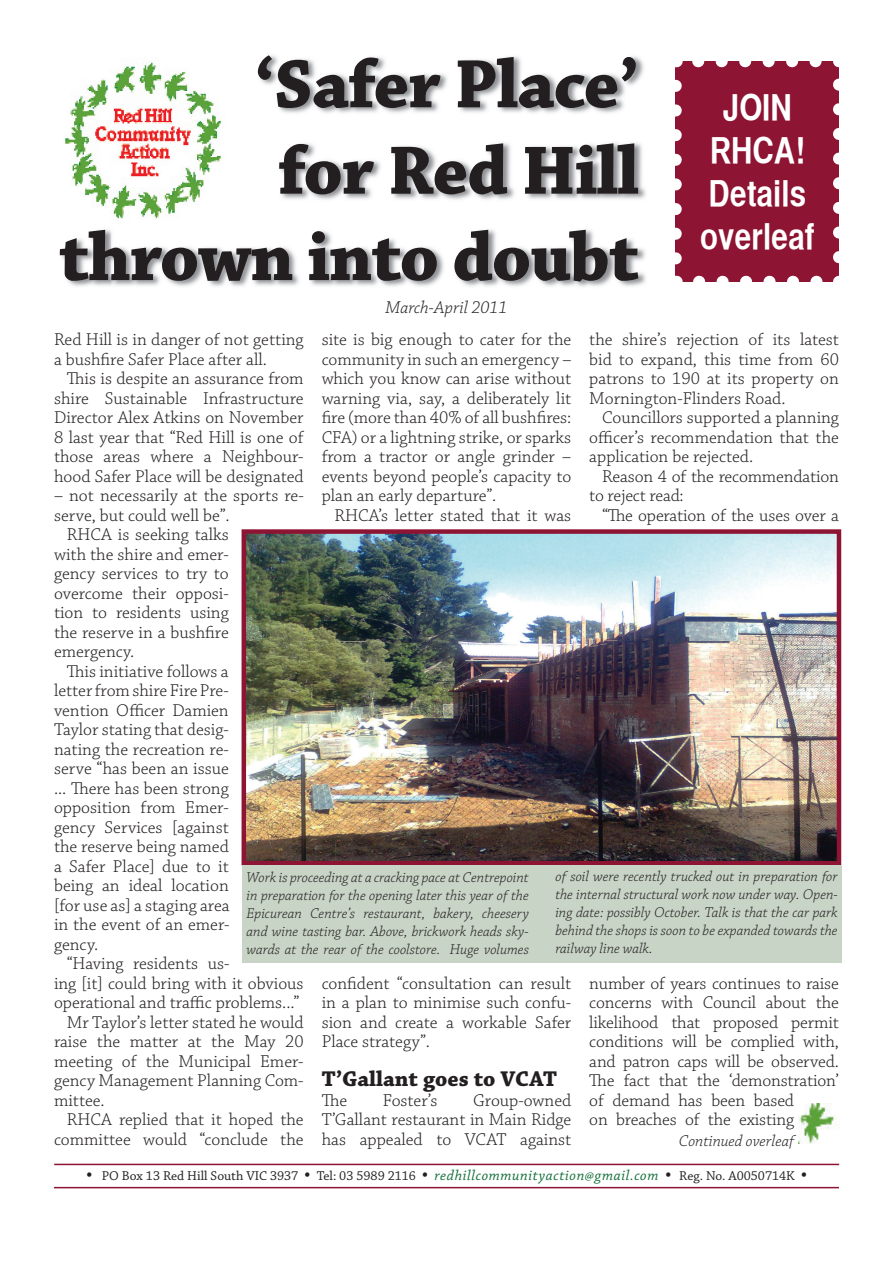
<style>
.page{position:relative;width:893px;height:1263px;background:#fff}
.page>*{position:absolute;margin:0;border:0;box-sizing:border-box;transform-origin:0 0}
.t1{font:700 72px/86.4px "Chaparral Pro";letter-spacing:-.02em;color:#231f20;text-align:right}
.t2{font:36px/43.2px "Helvetica CY Bold";color:#fff;text-align:center}
.t3{font:700 22.5px "Chaparral Pro";color:#231f20}
.t4{font:300 18px/19.5px "Chaparral Pro";color:#231f20;text-align:justify}
.t5{font:italic 300 18px "Chaparral Pro";color:#231f20}
.t6{font:italic 300 16.5px "Chaparral Pro";color:#231f20}
.t7{font:italic 300 15px/18px "Chaparral Pro";color:#231f20;text-align:justify}
.t8{font:13.5px "Chaparral Pro";color:#231f20}
.s1{font-size:21px}
.s2{font-style:italic;font-size:15px;color:#13703a}
</style>
<div class="page">
<hr style="left:54px;top:1164px;width:785px;height:1px;background:#8e1433">
<hr style="left:54px;top:1187px;width:785px;height:1px;background:#8e1433">
<img style="left:61px;top:229px;width:51px;height:58px">
<img style="left:219px;top:55px;width:427px;height:232px">
<img style="left:112px;top:247px;width:107px;height:40px">
<img style="left:64px;top:58px;width:161px;height:162px">
<img style="left:799px;top:1103px;width:35px;height:40px">
<img style="left:247px;top:534px;width:589px;height:326px">
<div style="left:242px;top:529px;width:599px;height:336px;border:4px solid #8e1433"></div>
<div style="left:676px;top:61px;width:163px;height:221px;background:#8e1433"></div>
<svg style="left:675px;top:86px;width:7px;height:183px"></svg>
<svg style="left:699px;top:276px;width:124px;height:6px"></svg>
<svg style="left:833px;top:78px;width:6px;height:179px"></svg>
<svg style="left:692px;top:61px;width:124px;height:6px"></svg>
<div style="left:242px;top:865px;width:600px;height:97px;background:#c8d4c6"></div>
<h1 class="t1" style="left:59px;top:44px;width:582px">‘Safer Place’<br>for Red Hill thrown into doubt</h1>
<p class="t5" style="left:385px;top:298px;width:124px">March-April 2011</p>
<h2 class="t2" style="left:700px;top:85px;width:116px">JOIN<br>RHCA!<br>Details overleaf</h2>
<p class="t4" style="left:322px;top:330px;width:251px">site is big enough to cater for the community in such an emergency – which you know can arise without warning via, say, a deliberately lit fire (more than 40% of all bushfires:<br>CFA) or a lightning strike, or sparks from a tractor or angle grinder – events beyond people’s capacity to plan an early departure”.</p>
<p class="t4" style="left:334px;top:506px;width:238px">RHCA’s letter stated that it was</p>
<p class="t4" style="left:54px;top:330px;width:251px">Red Hill is in danger of not getting a bushfire Safer Place after all.</p>
<p class="t4" style="left:54px;top:369px;width:251px;text-indent:13px">This is despite an assurance from shire Sustainable Infrastructure Director Alex Atkins on November 8 last year that “Red Hill is one of those areas where a Neighbour&shy;hood Safer Place will be designated</p>
<p class="t4" style="left:54px;top:486px;width:251px">– not necessarily at the sports re-</p>
<p class="t4" style="left:54px;top:506px;width:177px">serve, but could well be”.</p>
<p class="t4" style="left:67px;top:525px;width:164px">RHCA is seeking talks</p>
<p class="t4" style="left:54px;top:545px;width:176px">with the shire and emer-</p>
<p class="t4" style="left:54px;top:564px;width:176px">gency services to try to</p>
<p class="t4" style="left:54px;top:584px;width:176px">overcome their opposi-</p>
<p class="t4" style="left:54px;top:603px;width:176px">tion to residents using</p>
<p class="t4" style="left:54px;top:623px;width:176px">the reserve in a bushfire</p>
<p class="t4" style="left:54px;top:642px;width:82px">emergency.</p>
<p class="t4" style="left:67px;top:662px;width:163px">This initiative follows a</p>
<p class="t4" style="left:54px;top:681px;width:176px">letter from shire Fire Pre-</p>
<p class="t4" style="left:54px;top:701px;width:176px">vention Officer Damien</p>
<p class="t4" style="left:54px;top:720px;width:176px">Taylor stating that desig-</p>
<p class="t4" style="left:54px;top:740px;width:176px">nating the recreation re-</p>
<p class="t4" style="left:54px;top:759px;width:176px">serve “has been an issue</p>
<p class="t4" style="left:54px;top:779px;width:176px">... There has been strong</p>
<p class="t4" style="left:54px;top:798px;width:176px">opposition from Emer-</p>
<p class="t4" style="left:54px;top:818px;width:176px">gency Services [against</p>
<p class="t4" style="left:54px;top:837px;width:176px">the reserve being named</p>
<p class="t4" style="left:54px;top:857px;width:176px">a Safer Place] due to it</p>
<p class="t4" style="left:54px;top:876px;width:176px">being an ideal location</p>
<p class="t4" style="left:54px;top:896px;width:177px">[for use as] a staging area</p>
<p class="t4" style="left:54px;top:915px;width:177px">in the event of an emer-</p>
<p class="t4" style="left:54px;top:935px;width:46px">gency.</p>
<p class="t4" style="left:67px;top:954px;width:164px">“Having residents us-</p>
<p class="t4" style="left:54px;top:974px;width:251px">ing [it] could bring with it obvious</p>
<p class="t4" style="left:54px;top:993px;width:247px">operational and traffic problems...”</p>
<p class="t4" style="left:67px;top:1013px;width:238px">Mr Taylor’s letter stated he would</p>
<p class="t4" style="left:54px;top:1032px;width:251px">raise the matter at the May 20</p>
<p class="t4" style="left:54px;top:1052px;width:251px">meeting of the Municipal Emer-</p>
<p class="t4" style="left:54px;top:1071px;width:251px">gency Management Planning Com-</p>
<p class="t4" style="left:54px;top:1091px;width:52px">mittee.</p>
<p class="t4" style="left:67px;top:1110px;width:238px">RHCA replied that it hoped the</p>
<p class="t4" style="left:54px;top:1130px;width:251px">committee would “conclude the</p>
<p class="t4" style="left:589px;top:330px;width:251px">the shire’s rejection of its latest bid to expand, this time from 60 patrons to 190 at its property on Mornington-Flinders Road.</p>
<p class="t4" style="left:589px;top:408px;width:251px;text-indent:13px">Councillors supported a planning officer’s recommendation that the appli cation be rejected.</p>
<p class="t4" style="left:589px;top:467px;width:251px;text-indent:13px">Reason 4 of the recommendation to reject read:</p>
<p class="t4" style="left:602px;top:506px;width:238px">“The operation of the uses over a</p>
<p class="t7" style="left:247px;top:869px;width:284px">Work is proceeding at a cracking pace at Centrepoint in preparation for the opening later this year of the Epicurean Centre’s restaurant, bakery, cheesery and wine tasting bar. Above, brickwork heads sky&shy;wards at the rear of the coolstore. Huge volumes</p>
<p class="t7" style="left:555px;top:868px;width:284px">of soil were recently trucked out in preparation for the internal structural work now under way. Open&shy;ing date: possibly October. Talk is that the car park behind the shops is soon to be expanded towards the railway line walk.</p>
<p class="t4" style="left:322px;top:974px;width:251px">confident “consultation can result in a plan to minimise such confu&shy;sion and create a workable Safer Place strategy”.</p>
<p class="t3" style="left:322px;top:1066px;width:237px">T’Gallant goes to VCAT</p>
<p class="t4" style="left:322px;top:1091px;width:27px">The</p>
<p class="t4" style="left:383px;top:1091px;width:56px">Foster’s</p>
<p class="t4" style="left:589px;top:974px;width:251px;text-align:left">number of years continues to raise concerns with Council about the likelihood that proposed permit conditions will be complied with, and patron caps will be observed.<br>The fact that the ‘demonstration’ of demand has been based<br>on breaches of the existing</p>
<p class="t4" style="left:322px;top:1091px;width:251px;text-indent:151px">Group-owned T’Gallant restaurant in Main Ridge has appealed to VCAT against</p>
<p class="t6" style="left:679px;top:1132px;width:117px">Continued overleaf</p>
<p class="t8" style="left:86px;top:1168px;width:722px"><span class="s1">•</span> PO Box 13 Red Hill South VIC 3937 <span class="s1">•</span> Tel: 03 5989 2116 <span class="s1">•</span> <span class="s2">redhillcommunityaction@gmail.com</span> <span class="s1">•</span> Reg. No. A0050714K <span class="s1">•</span></p>
</div>
